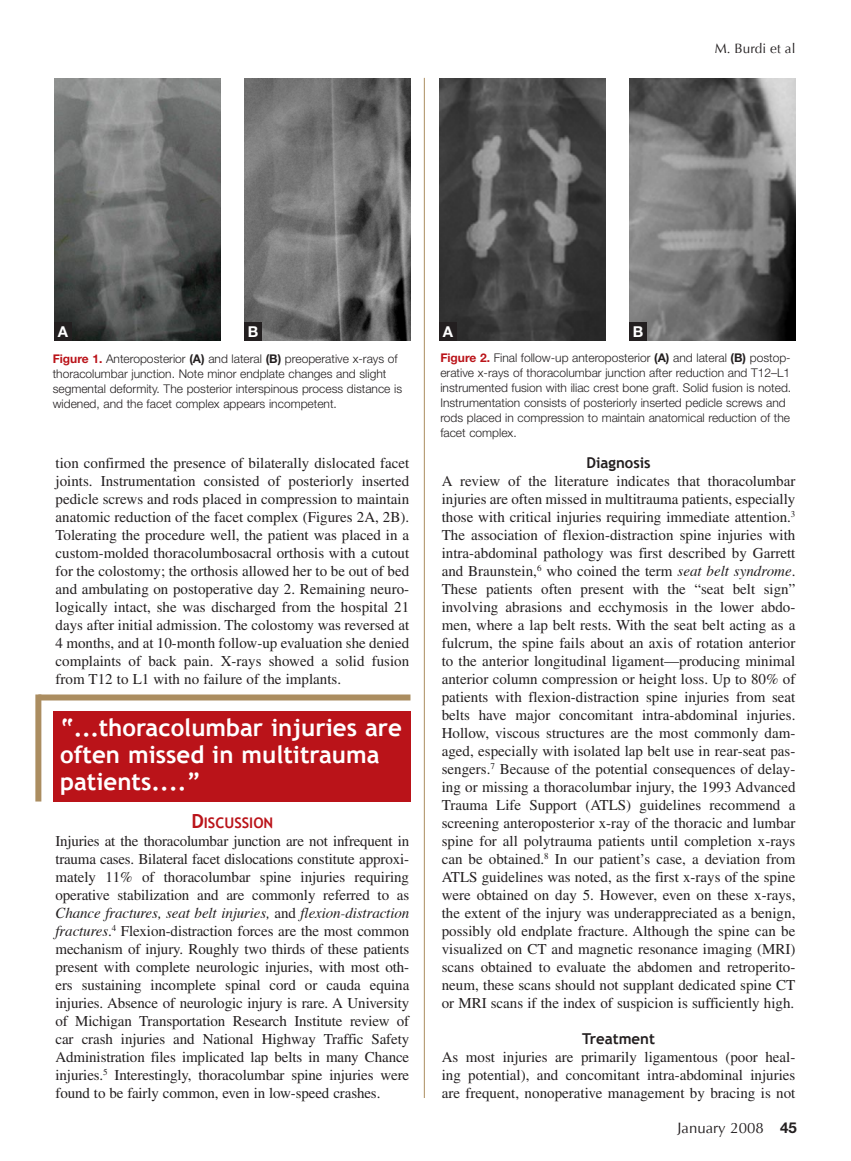
<style>
.page{position:relative;width:851px;height:1161px;background:#fff}
.page>*{position:absolute;margin:0;border:0;box-sizing:border-box;transform-origin:0 0}
.t1{font:700 24px/27px "Trebuchet MS";color:#fff}
.t2{font:15px/18px "Times";color:#231f20;text-align:justify}
.t3{font:700 15px "Trebuchet MS";color:#231f20}
.t4{font:15px "Optima";color:#231f20}
.t5{font:700 15px "Helvetica Neue";color:#fff}
.t6{font:700 14.7px "Trebuchet MS";color:#ba1319}
.t7{font:13.5px "Optima";color:#231f20}
.t8{font:300 12px/15px "Helvetica Neue";color:#231f20}
.s1{font-weight:700;color:#ba1319}
.s2{font-weight:700}
.s3{font-size:19.5px}
.s4{font-style:italic}
.s5{font-family:"Helvetica Neue";font-weight:700}
</style>
<div class="page">
<hr style="left:424px;top:78px;width:1px;height:1020px;background:#ab8d60">
<img style="left:54px;top:78px;width:166px;height:262px">
<img style="left:244px;top:78px;width:166px;height:262px">
<img style="left:439px;top:78px;width:166px;height:262px">
<img style="left:629px;top:78px;width:166px;height:262px">
<div style="left:54px;top:322px;width:18px;height:19px;background:#231f20"></div>
<div style="left:244px;top:322px;width:18px;height:19px;background:#231f20"></div>
<div style="left:439px;top:322px;width:17px;height:19px;background:#231f20"></div>
<div style="left:629px;top:322px;width:17px;height:19px;background:#231f20"></div>
<div style="left:53px;top:711px;width:357px;height:91px;background:#ba1319"></div>
<div style="left:38px;top:694px;width:372px;height:6px;background:#ab8d60"></div>
<div style="left:35px;top:694px;width:6px;height:108px;background:#ab8d60"></div>
<p class="t7" style="left:714px;top:40px;width:82px">M. Burdi et al</p>
<p class="t5" style="left:58px;top:322px;width:12px">A</p>
<p class="t5" style="left:248px;top:322px;width:12px">B</p>
<p class="t5" style="left:442px;top:322px;width:12px">A</p>
<p class="t5" style="left:632px;top:322px;width:12px">B</p>
<p class="t8" style="left:53px;top:351px;width:351px"><span class="s1">Figure 1.</span> Anteroposterior <span class="s2">(A)</span> and lateral <span class="s2">(B)</span> preoperative x-rays of thoracolumbar junction. Note minor endplate changes and slight segmental deformity. The posterior interspinous process distance is widened, and the facet complex appears incompetent.</p>
<p class="t8" style="left:440px;top:350px;width:352px"><span class="s1">Figure 2.</span> Final follow-up anteroposterior <span class="s2">(A)</span> and lateral <span class="s2">(B)</span> postop&shy;erative x-rays of thoracolumbar junction after reduction and T12–L1 instrumented fusion with iliac crest bone graft. Solid fusion is noted.<br>Instrumentation consists of posteriorly inserted pedicle screws and rods placed in compression to maintain anatomical reduction of the facet complex.</p>
<p class="t2" style="left:56px;top:454px;width:355px">tion confirmed the presence of bilaterally dislocated facet joints. Instrumentation consisted of posteriorly inserted pedicle screws and rods placed in compression to maintain anatomic reduction of the facet complex (Figures 2A, 2B).<br>Tolerating the procedure well, the patient was placed in a custom-molded thoracolumbosacral orthosis with a cutout for the colostomy; the orthosis allowed her to be out of bed and ambulating on postoperative day 2. Remaining neuro&shy;logically intact, she was discharged from the hospital 21 days after initial admission. The colostomy was reversed at 4 months, and at 10-month follow-up evaluation she denied complaints of back pain. X-rays showed a solid fusion from T12 to L1 with no failure of the implants.</p>
<h1 class="t1" style="left:60px;top:714px;width:343px">“...thoracolumbar injuries are often missed in multitrauma patients....”</h1>
<p class="t6" style="left:191px;top:814px;width:83px"><span class="s3">D</span>iscussion</p>
<p class="t2" style="left:56px;top:832px;width:355px">Injuries at the thoracolumbar junction are not infrequent in trauma cases. Bilateral facet dislocations constitute approxi&shy;mately 11% of thoracolumbar spine injuries requiring operative stabilization and are commonly referred to as <span class="s4">Chance fractures, seat belt injuries,</span> and <span class="s4">flexion-distraction fractures</span>.<sup>4</sup> Flexion-distraction forces are the most common mechanism of injury. Roughly two thirds of these patients present with complete neurologic injuries, with most oth&shy;ers sustaining incomplete spinal cord or cauda equina injuries. Absence of neurologic injury is rare. A University of Michigan Transportation Research Institute review of car crash injuries and National Highway Traffic Safety Administration files implicated lap belts in many Chance injuries.<sup>5</sup> Interestingly, thoracolumbar spine injuries were found to be fairly common, even in low-speed crashes.</p>
<p class="t3" style="left:586px;top:453px;width:66px">Diagnosis</p>
<p class="t2" style="left:441px;top:472px;width:355px">A review of the literature indicates that thoracolumbar injuries are often missed in multitrauma patients, especially those with critical injuries requiring immediate attention.<sup>3<br></sup>The association of flexion-distraction spine injuries with intra-abdominal pathology was first described by Garrett and Braunstein,<sup>6</sup> who coined the term <span class="s4">seat belt syndrome</span>.<br>These patients often present with the “seat belt sign” involving abrasions and ecchymosis in the lower abdo&shy;men, where a lap belt rests. With the seat belt acting as a fulcrum, the spine fails about an axis of rotation anterior to the anterior longitudinal ligament—producing minimal anterior column compression or height loss. Up to 80% of patients with flexion-distraction spine injuries from seat belts have major concomitant intra-abdominal injuries.<br>Hollow, viscous structures are the most commonly dam&shy;aged, especially with isolated lap belt use in rear-seat pas&shy;sengers.<sup>7</sup> Because of the potential consequences of delay&shy;ing or missing a thoracolumbar injury, the 1993 Advanced Trauma Life Support (ATLS) guidelines recommend a screening anteroposterior x-ray of the thoracic and lumbar spine for all polytrauma patients until completion x-rays can be obtained.<sup>8</sup> In our patient’s case, a deviation from ATLS guidelines was noted, as the first x-rays of the spine were obtained on day 5. However, even on these x-rays, the extent of the injury was underappreciated as a benign, possibly old endplate fracture. Although the spine can be visualized on CT and magnetic resonance imaging (MRI) scans obtained to evaluate the abdomen and retroperito&shy;neum, these scans should not supplant dedicated spine CT or MRI scans if the index of suspicion is sufficiently high.</p>
<p class="t3" style="left:582px;top:1029px;width:74px">Treatment</p>
<p class="t2" style="left:441px;top:1048px;width:355px">As most injuries are primarily ligamentous (poor heal&shy;ing potential), and concomitant intra-abdominal injuries are frequent, nonoperative management by bracing is not</p>
<p class="t4" style="left:677px;top:1119px;width:121px">January 2008 <span class="s5">45</span></p>
</div>
